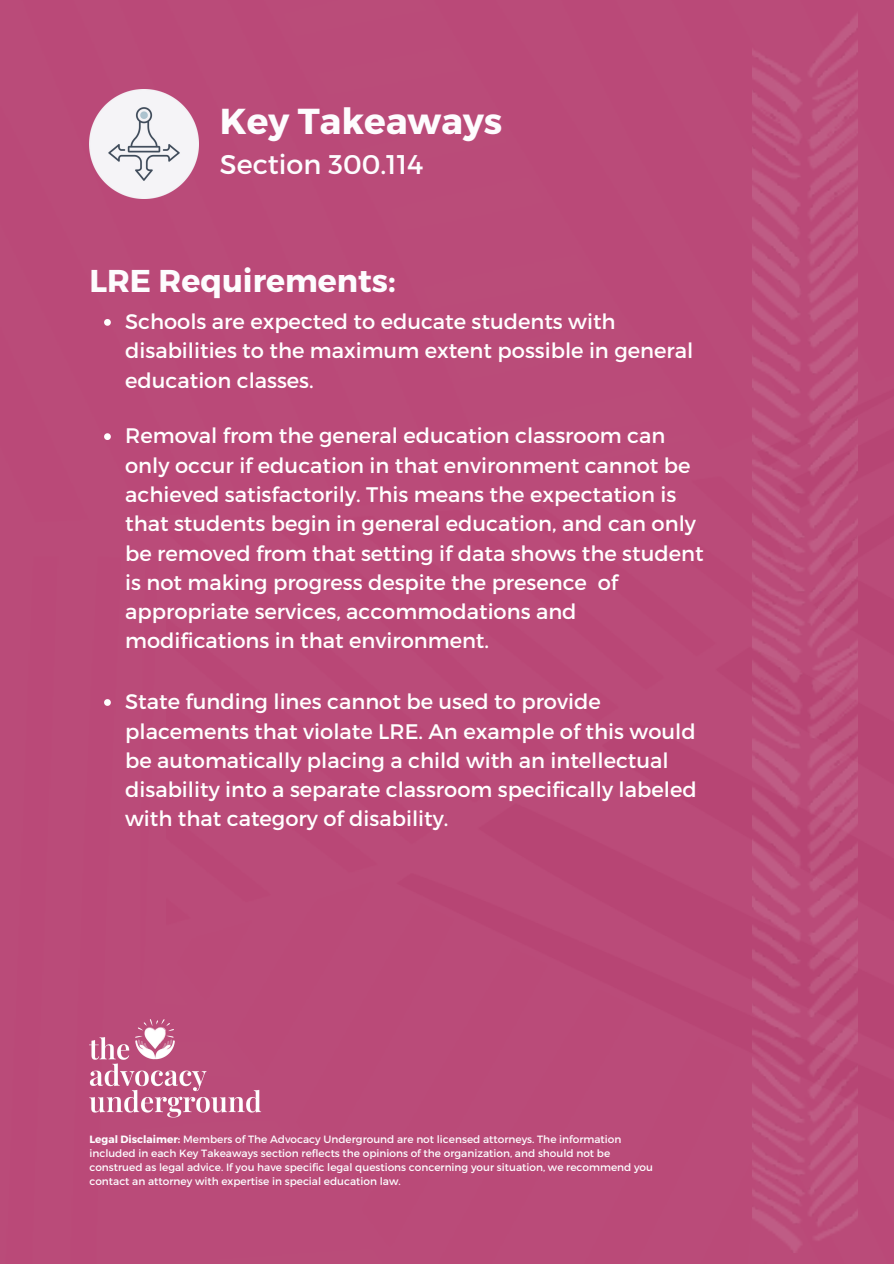
<style>
.page{position:relative;width:894px;height:1264px;background:#fff}
.page>*{position:absolute;margin:0;border:0;box-sizing:border-box;transform-origin:0 0}
.t1{font:700 36px "Montserrat";color:#fdfcfe}
.t2{font:700 31.5px "Montserrat";color:#fdfcfe}
.t3{font:27px "Montserrat";color:#fdfcfe}
.t4{font:21px/29.2px "Montserrat";color:#fff}
.t5{font:10.5px/14px "Montserrat";color:#fdfcfe}
.s1{font-weight:700}
</style>
<div class="page">
<div style="left:0;top:0;width:893px;height:1263px;background:#ba4b79"></div>
<img style="left:752px;top:0;width:105px;height:1252px">
<img style="left:89px;top:89px;width:110px;height:110px">
<svg style="left:104px;top:319px;width:7px;height:7px"></svg>
<svg style="left:104px;top:433px;width:7px;height:7px"></svg>
<img style="left:89px;top:1019px;width:178px;height:99px">
<svg style="left:104px;top:699px;width:7px;height:7px"></svg>
<p class="t1" style="left:220px;top:98px;width:284px">Key Takeaways</p>
<p class="t3" style="left:220px;top:146px;width:205px">Section 300.114</p>
<p class="t2" style="left:89px;top:260px;width:307px">LRE Requirements:</p>
<p class="t4" style="left:125px;top:306px;width:569px">Schools are expected to educate students with disabilities to the maximum extent possible in general education classes.</p>
<p class="t4" style="left:125px;top:420px;width:580px">Removal from the general education classroom can only occur if education in that environment cannot be achieved satisfactorily. This means the expectation is that students begin in general education, and can only be removed from that setting if data shows the student is not making progress despite the presence of appropriate services, accommodations and modifications in that environment.</p>
<p class="t4" style="left:125px;top:686px;width:573px">State funding lines cannot be used to provide placements that violate LRE. An example of this would be automatically placing a child with an intellectual disability into a separate classroom specifically labeled with that category of disability.</p>
<p class="t5" style="left:89px;top:1132px;width:565px"><span class="s1">Legal Disclaimer:</span> Members of The Advocacy Underground are not licensed attorneys. The information included in each Key Takeaways section reflects the opinions of the organization, and should not be construed as legal advice. If you have specific legal questions concerning your situation, we recommend you contact an attorney with expertise in special education law.</p>
</div>
